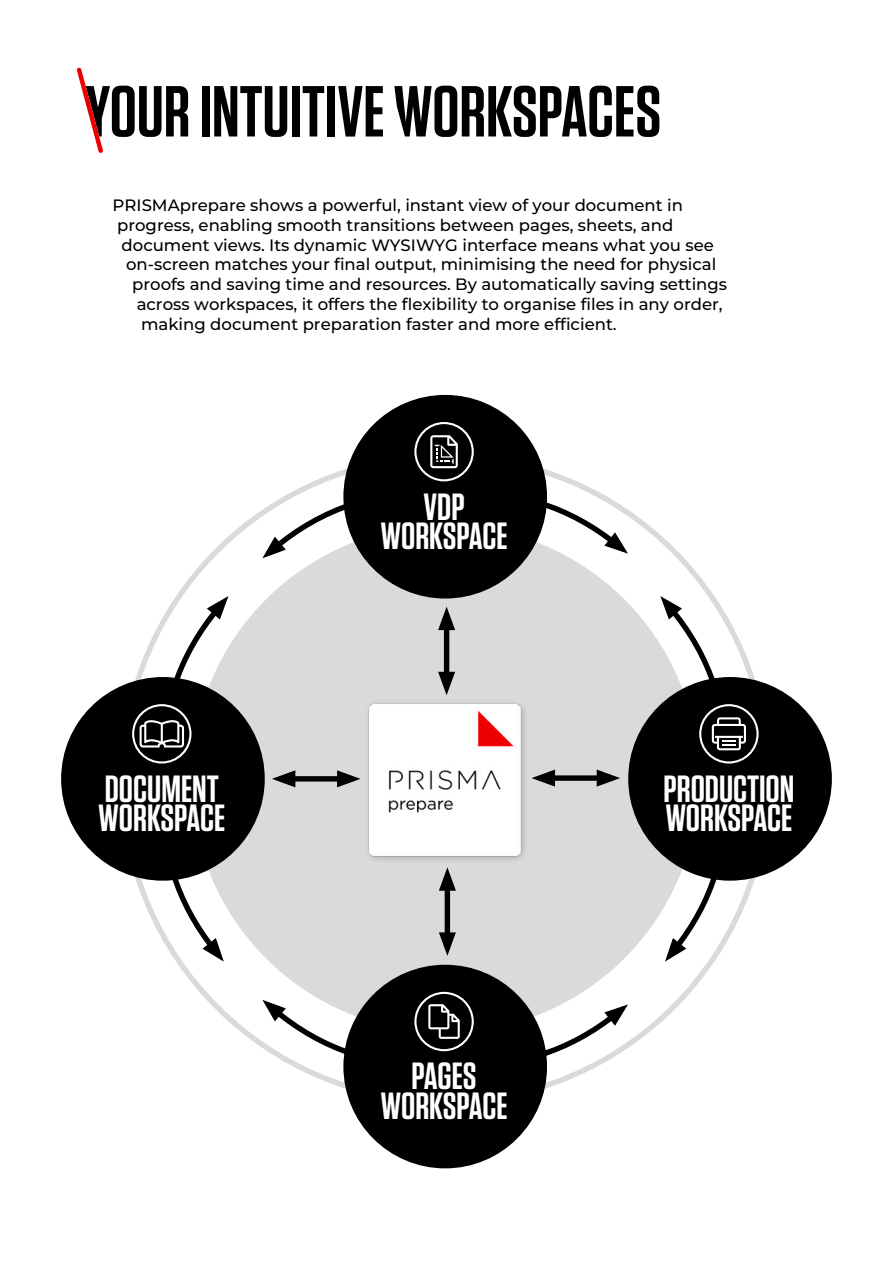
<style>
.page{position:relative;width:893px;height:1263px;background:#fff}
.page>*{position:absolute;margin:0;border:0;box-sizing:border-box;transform-origin:0 0}
.t1{font:72px "Tungsten Reveal";color:#000}
.t2{font:600 37.8px/29.7px "Tungsten";color:#fff}
.t3{font:100 16.5px "Montserrat";color:#000}
</style>
<div class="page">
<svg style="left:76px;top:67px;width:27px;height:86px"></svg>
<div style="left:192px;top:525px;width:507px;height:507px;background:#dadada;border-radius:50%"></div>
<div style="left:286px;top:776px;width:61px;height:5px;background:#000"></div>
<svg style="left:337px;top:770px;width:23px;height:17px"></svg>
<svg style="left:272px;top:770px;width:23px;height:17px"></svg>
<img style="left:360px;top:703px;width:172px;height:157px">
<div style="left:628px;top:677px;width:204px;height:204px;background:#000;border-radius:50%"></div>
<svg style="left:660px;top:596px;width:99px;height:366px"></svg>
<div style="left:343px;top:395px;width:204px;height:203px;background:#000;border-radius:50%"></div>
<svg style="left:262px;top:422px;width:366px;height:136px"></svg>
<div style="left:343px;top:965px;width:204px;height:203px;background:#000;border-radius:50%"></div>
<svg style="left:262px;top:992px;width:366px;height:81px"></svg>
<div style="left:61px;top:677px;width:204px;height:204px;background:#000;border-radius:50%"></div>
<svg style="left:132px;top:596px;width:96px;height:366px"></svg>
<div style="left:545px;top:775px;width:61px;height:6px;background:#000"></div>
<svg style="left:597px;top:769px;width:23px;height:18px"></svg>
<svg style="left:532px;top:769px;width:23px;height:18px"></svg>
<div style="left:445px;top:881px;width:5px;height:61px;background:#000"></div>
<svg style="left:439px;top:867px;width:17px;height:24px"></svg>
<svg style="left:439px;top:932px;width:17px;height:24px"></svg>
<div style="left:444px;top:620px;width:5px;height:61px;background:#000"></div>
<svg style="left:438px;top:607px;width:17px;height:23px"></svg>
<svg style="left:438px;top:672px;width:17px;height:23px"></svg>
<h1 class="t1" style="left:88px;top:79px;width:574px">YOUR INTUITIVE WORKSPACES</h1>
<p class="t3" style="left:113px;top:194px;width:572px">PRISMAprepare shows a powerful, instant view of your document in</p>
<p class="t3" style="left:117px;top:214px;width:558px">progress, enabling smooth transitions between pages, sheets, and</p>
<p class="t3" style="left:122px;top:234px;width:594px">document views. Its dynamic WYSIWYG interface means what you see</p>
<p class="t3" style="left:126px;top:253px;width:592px">on-screen matches your final output, minimising the need for physical</p>
<p class="t3" style="left:132px;top:273px;width:596px">proofs and saving time and resources. By automatically saving settings</p>
<p class="t3" style="left:137px;top:293px;width:587px">across workspaces, it offers the flexibility to organise files in any order,</p>
<p class="t3" style="left:141px;top:313px;width:477px">making document preparation faster and more efficient.</p>
<h2 class="t2" style="left:98px;top:774px;width:129px">DOCUMENT<br>WORKSPACE</h2>
<h2 class="t2" style="left:380px;top:492px;width:129px;text-align:center">VDP<br>WORKSPACE</h2>
<h2 class="t2" style="left:380px;top:1062px;width:129px;text-align:center">PAGES<br>WORKSPACE</h2>
<h2 class="t2" style="left:663px;top:774px;width:132px">PRODUCTION<br>WORKSPACE</h2>
</div>
